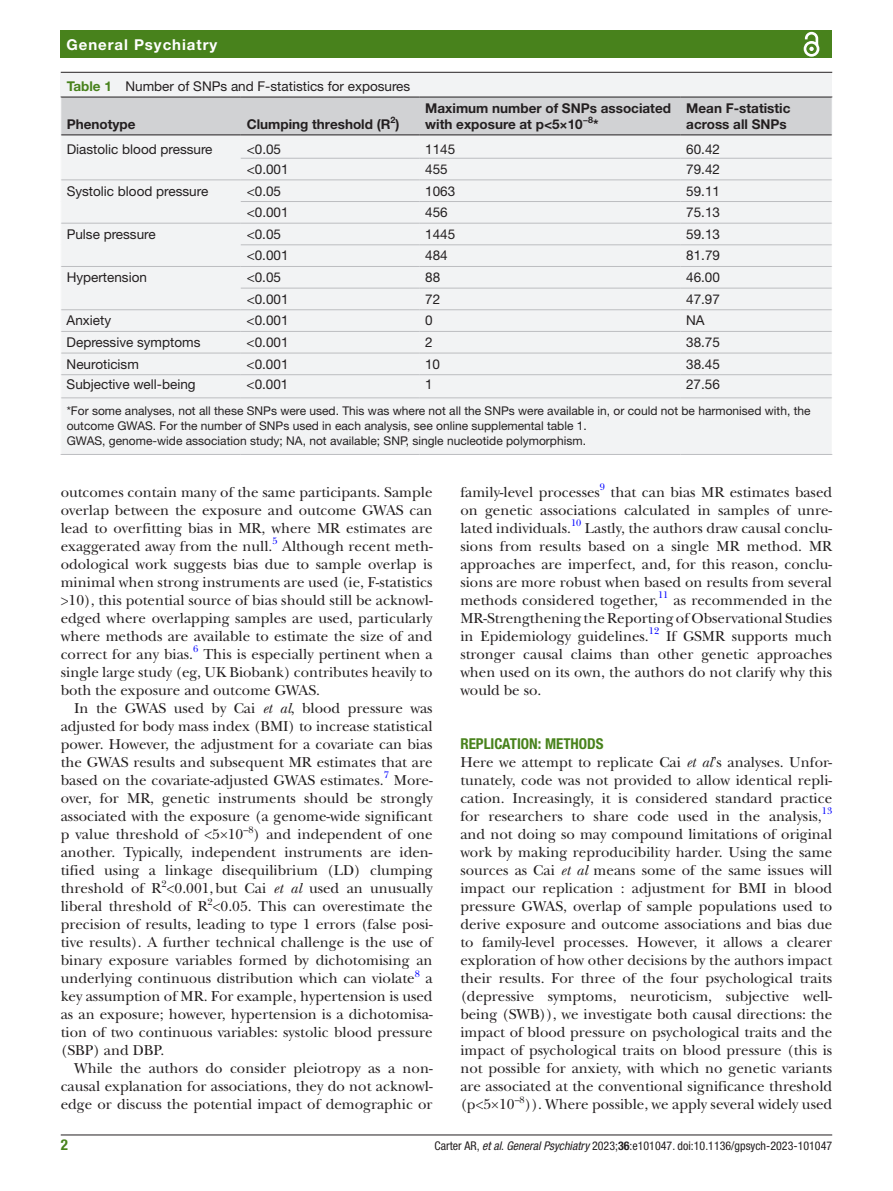
<style>
.page{position:relative;width:893px;height:1191px;background:#fff}
.page>*{position:absolute;margin:0;border:0;box-sizing:border-box;transform-origin:0 0}
.t1{font:15px/18px "New Baskerville";color:#231f20;text-align:justify}
.t2{font:700 condensed 15px "Helvetica Neue LT Std";color:#48821c}
.t3{font:700 15px "Helvetica Neue LT Std";letter-spacing:.065em;color:#fff}
.t4{font:13.5px "Helvetica Neue LT Std";color:#231f20}
.t5{font:700 13.5px/16.2px "Helvetica Neue LT Std";color:#231f20}
.t6{font:12px/15px "Helvetica Neue LT Std";color:#231f20}
.t7{font:condensed 12px "Helvetica Neue LT Std";color:#231f20}
.t8{font:9.9px "New Baskerville";color:#00f}
.t9{font:9.9px "New Baskerville";color:#231f20}
.s1{font-weight:700;color:#48821c}
.s2{font-style:italic}
.s3{font-weight:700}
</style>
<div class="page">
<hr style="left:61px;top:1134px;width:771px;height:1px;background:#231f20">
<div style="left:61px;top:31px;width:771px;height:27px;background:#48821c"></div>
<svg style="left:803px;top:31px;width:17px;height:26px"></svg>
<div style="left:61px;top:73px;width:771px;height:381px;background:#f2f3f4"></div>
<hr style="left:61px;top:72px;width:771px;height:1px;background:#231f20">
<hr style="left:61px;top:454px;width:180px;height:1px;background:#bcbdc0">
<hr style="left:241px;top:454px;width:178px;height:1px;background:#bcbdc0">
<hr style="left:419px;top:454px;width:261px;height:1px;background:#bcbdc0">
<hr style="left:680px;top:454px;width:152px;height:1px;background:#bcbdc0">
<svg style="left:60px;top:97px;width:773px;height:301px"></svg>
<p class="t3" style="left:66px;top:35px;width:152px">General Psychiatry</p>
<p class="t4" style="left:67px;top:78px;width:345px"><span class="s1">Table 1</span> Number of SNPs and F-statistics for exposures</p>
<p class="t5" style="left:67px;top:116px;width:70px">Phenotype</p>
<p class="t5" style="left:247px;top:116px;width:154px">Clumping threshold (R<sup>2</sup>)</p>
<p class="t5" style="left:425px;top:99px;width:247px">Maximum number of SNPs associated with exposure at p&lt;5×10<sup>−8</sup>*</p>
<p class="t5" style="left:686px;top:99px;width:106px">Mean F-statistic across all SNPs</p>
<p class="t4" style="left:67px;top:141px;width:147px">Diastolic blood pressure</p>
<p class="t4" style="left:247px;top:141px;width:36px">&lt;0.05</p>
<p class="t4" style="left:425px;top:141px;width:32px">1145</p>
<p class="t4" style="left:686px;top:141px;width:35px">60.42</p>
<p class="t4" style="left:247px;top:161px;width:43px">&lt;0.001</p>
<p class="t4" style="left:425px;top:161px;width:24px">455</p>
<p class="t4" style="left:686px;top:161px;width:35px">79.42</p>
<p class="t4" style="left:67px;top:183px;width:143px">Systolic blood pressure</p>
<p class="t4" style="left:247px;top:183px;width:36px">&lt;0.05</p>
<p class="t4" style="left:425px;top:183px;width:32px">1063</p>
<p class="t4" style="left:686px;top:183px;width:35px">59.11</p>
<p class="t4" style="left:247px;top:204px;width:43px">&lt;0.001</p>
<p class="t4" style="left:425px;top:204px;width:24px">456</p>
<p class="t4" style="left:686px;top:204px;width:35px">75.13</p>
<p class="t4" style="left:67px;top:226px;width:91px">Pulse pressure</p>
<p class="t4" style="left:247px;top:226px;width:36px">&lt;0.05</p>
<p class="t4" style="left:425px;top:226px;width:32px">1445</p>
<p class="t4" style="left:686px;top:226px;width:35px">59.13</p>
<p class="t4" style="left:247px;top:248px;width:43px">&lt;0.001</p>
<p class="t4" style="left:425px;top:248px;width:24px">484</p>
<p class="t4" style="left:686px;top:248px;width:35px">81.79</p>
<p class="t4" style="left:67px;top:269px;width:82px">Hypertension</p>
<p class="t4" style="left:247px;top:269px;width:36px">&lt;0.05</p>
<p class="t4" style="left:425px;top:269px;width:17px">88</p>
<p class="t4" style="left:686px;top:269px;width:35px">46.00</p>
<p class="t4" style="left:247px;top:291px;width:43px">&lt;0.001</p>
<p class="t4" style="left:425px;top:291px;width:17px">72</p>
<p class="t4" style="left:686px;top:291px;width:35px">47.97</p>
<p class="t4" style="left:67px;top:312px;width:46px">Anxiety</p>
<p class="t4" style="left:247px;top:312px;width:43px">&lt;0.001</p>
<p class="t4" style="left:425px;top:312px;width:9px">0</p>
<p class="t4" style="left:686px;top:312px;width:20px">NA</p>
<p class="t4" style="left:67px;top:334px;width:135px">Depressive symptoms</p>
<p class="t4" style="left:247px;top:334px;width:43px">&lt;0.001</p>
<p class="t4" style="left:425px;top:334px;width:9px">2</p>
<p class="t4" style="left:686px;top:334px;width:35px">38.75</p>
<p class="t4" style="left:67px;top:356px;width:74px">Neuroticism</p>
<p class="t4" style="left:247px;top:356px;width:43px">&lt;0.001</p>
<p class="t4" style="left:425px;top:356px;width:17px">10</p>
<p class="t4" style="left:686px;top:356px;width:35px">38.45</p>
<p class="t4" style="left:67px;top:376px;width:130px">Subjective well-being</p>
<p class="t4" style="left:247px;top:376px;width:43px">&lt;0.001</p>
<p class="t4" style="left:425px;top:376px;width:9px">1</p>
<p class="t4" style="left:686px;top:376px;width:35px">27.56</p>
<p class="t6" style="left:67px;top:403px;width:745px">*For some analyses, not all these SNPs were used. This was where not all the SNPs were available in, or could not be harmonised with, the outcome GWAS. For the number of SNPs used in each analysis, see online supplemental table 1.<br>GWAS, genome-wide association study; NA, not available; SNP, single nucleotide polymorphism.</p>
<p class="t1" style="left:61px;top:483px;width:373px">outcomes contain many of the same participants. Sample overlap between the exposure and outcome GWAS can lead to overfitting bias in MR, where MR estimates are exaggerated away from the null.</p>
<p class="t1" style="left:460px;top:483px;width:141px">family-level processes</p>
<p class="t8" style="left:600px;top:481px;width:7px">9</p>
<p class="t1" style="left:460px;top:483px;width:373px;text-indent:150px">that can bias MR estimates based on genetic associations calculated in samples of unre&shy;lated individuals.</p>
<p class="t8" style="left:571px;top:517px;width:12px">10</p>
<p class="t1" style="left:460px;top:519px;width:373px;text-indent:125px">Lastly, the authors draw causal conclu&shy;sions from results based on a single MR method. MR approaches are imperfect, and, for this reason, conclu&shy;sions are more robust when based on results from several methods considered together,</p>
<p class="t8" style="left:272px;top:535px;width:7px">5</p>
<p class="t1" style="left:61px;top:537px;width:373px;text-indent:221px">Although recent meth&shy;odological work suggests bias due to sample overlap is minimal when strong instruments are used (ie, F-statistics &gt;10), this potential source of bias should still be acknowl&shy;edged where overlapping samples are used, particularly where methods are available to estimate the size of and correct for any bias.</p>
<p class="t8" style="left:658px;top:589px;width:12px">11</p>
<p class="t1" style="left:460px;top:591px;width:373px;text-indent:213px">as recommended in the MR-Strengthening the Reporting of Observational Studies in Epidemiology guidelines.</p>
<p class="t8" style="left:649px;top:625px;width:12px">12</p>
<p class="t1" style="left:460px;top:627px;width:373px;text-indent:206px">If GSMR supports much stronger causal claims than other genetic approaches when used on its own, the authors do not clarify why this would be so.</p>
<p class="t8" style="left:193px;top:643px;width:7px">6</p>
<p class="t1" style="left:61px;top:645px;width:373px;text-indent:143px">This is especially pertinent when a single large study (eg, UK Biobank) contributes heavily to both the exposure and outcome GWAS.</p>
<p class="t1" style="left:61px;top:699px;width:373px;text-indent:13px">In the GWAS used by Cai <span class="s2">et al</span>, blood pressure was adjusted for body mass index (BMI) to increase statistical power. However, the adjustment for a covariate can bias the GWAS results and subsequent MR estimates that are based on the covariate-adjusted GWAS estimates.</p>
<p class="t2" style="left:460px;top:735px;width:145px">REPLICATION: METHODS</p>
<p class="t1" style="left:460px;top:753px;width:373px">Here we attempt to replicate Cai <span class="s2">et al</span>’s analyses. Unfor&shy;tunately, code was not provided to allow identical repli&shy;cation. Increasingly, it is considered standard practice for researchers to share code used in the analysis,<sup>13 </sup>and not doing so may compound limitations of original work by making reproducibility harder. Using the same sources as Cai <span class="s2">et al</span> means some of the same issues will impact our replication : adjustment for BMI in blood pressure GWAS, overlap of sample populations used to derive exposure and outcome associations and bias due to family-level processes. However, it allows a clearer exploration of how other decisions by the authors impact their results. For three of the four psychological traits (depressive symptoms, neuroticism, subjective well&shy;being (SWB)), we investigate both causal directions: the impact of blood pressure on psychological traits and the impact of psychological traits on blood pressure (this is not possible for anxiety, with which no genetic variants are associated at the conventional significance threshold (p&lt;5×10</p>
<p class="t8" style="left:384px;top:769px;width:7px">7</p>
<p class="t1" style="left:61px;top:771px;width:373px;text-indent:333px">More&shy;over, for MR, genetic instruments should be strongly associated with the exposure (a genome-wide significant p value threshold of &lt;5×10<sup>–8</sup>) and independent of one another. Typically, independent instruments are iden&shy;tified using a linkage disequilibrium (LD) clumping threshold of R &lt;0.001,but Cai <span class="s2">et al</span> used an unusually</p>
<p class="t9" style="left:162px;top:877px;width:7px">2</p>
<p class="t1" style="left:61px;top:897px;width:373px">liberal threshold of R &lt;0.05. This can overestimate the</p>
<p class="t9" style="left:208px;top:895px;width:7px">2</p>
<p class="t1" style="left:61px;top:915px;width:373px">precision of results, leading to type 1 errors (false posi&shy;tive results). A further technical challenge is the use of binary exposure variables formed by dichotomising an underlying continuous distribution which can violate</p>
<p class="t8" style="left:415px;top:967px;width:7px">8</p>
<p class="t1" style="left:61px;top:969px;width:373px;text-indent:365px">a key assumption of MR. For example, hypertension is used as an exposure; however, hypertension is a dichotomisa&shy;tion of two continuous variables: systolic blood pressure (SBP) and DBP.</p>
<p class="t1" style="left:61px;top:1059px;width:373px;text-indent:14px">While the authors do consider pleiotropy as a non&shy;causal explanation for associations, they do not acknowl&shy;edge or discuss the potential impact of demographic or</p>
<p class="t9" style="left:515px;top:1093px;width:12px">–8</p>
<p class="t1" style="left:525px;top:1095px;width:309px">)). Where possible, we apply several widely used</p>
<p class="t2" style="left:61px;top:1135px;width:9px">2</p>
<p class="t7" style="left:435px;top:1138px;width:399px">Carter AR, <span class="s2">et al</span>. <span class="s2">General Psychiatry</span> 2023;<span class="s3">36</span>:e101047. doi:10.1136/gpsych-2023-101047</p>
</div>
